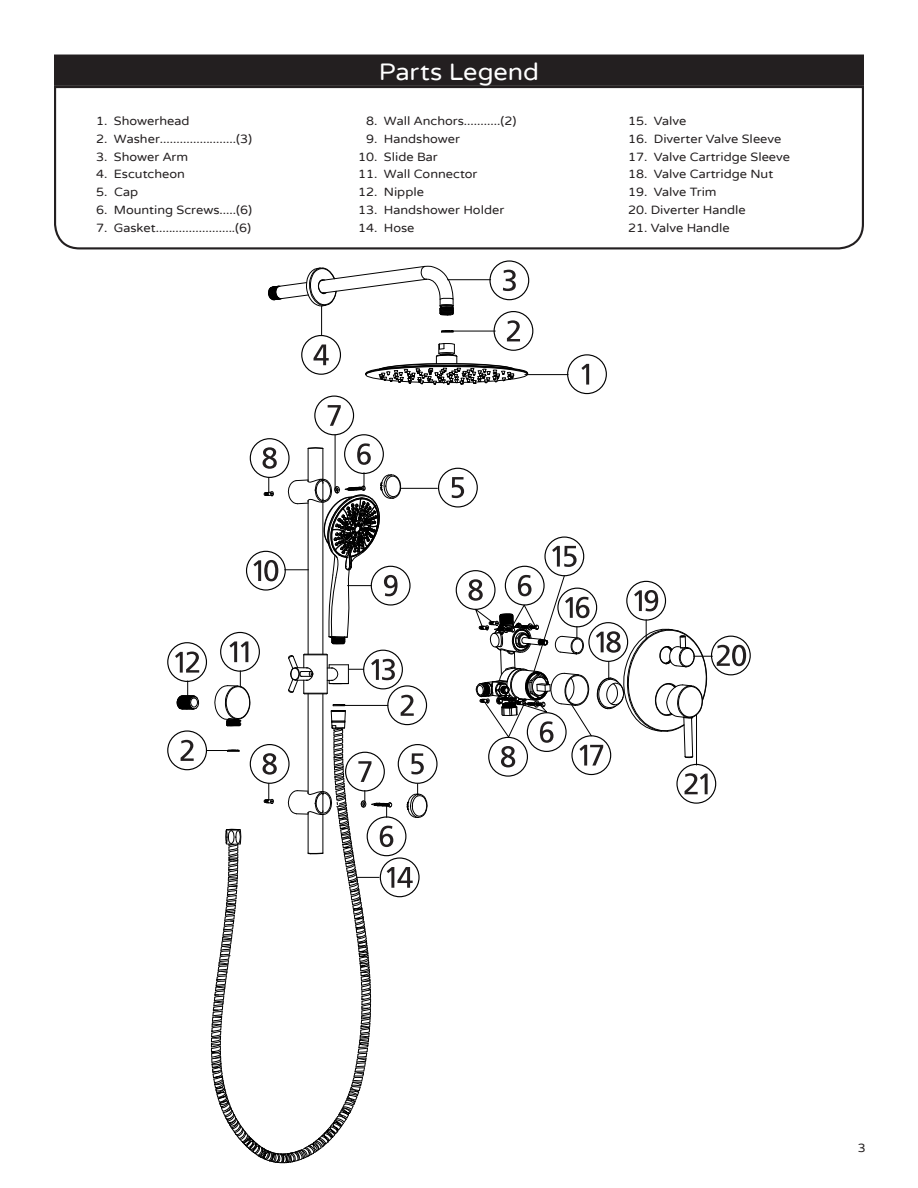
<style>
.page{position:relative;width:918px;height:1188px;background:#fff}
.page>*{position:absolute;margin:0;border:0;box-sizing:border-box;transform-origin:0 0}
.Header_BAR{font:24px "Varela Round";letter-spacing:-.005em;color:#fff;scale:1.05 1}
.Parts_List{font:12.15px "Varela Round";color:#231f20;scale:1.05 1}
.Page_Number{font:12px "Varela Round";color:#231f20;scale:1.05 1}
</style>
<div class="page">
<div style="left:54px;top:55px;width:810px;height:31px;background:#231f20"></div>
<svg style="left:54px;top:85px;width:810px;height:165px"></svg>
<div style="left:571px;top:735px;width:40px;height:40px;border:1px solid #000;border-radius:50%"></div>
<div style="left:167px;top:642px;width:40px;height:40px;border:1px solid #000;border-radius:50%"></div>
<div style="left:544px;top:536px;width:40px;height:40px;border:1px solid #000;border-radius:50%"></div>
<svg style="left:552px;top:546px;width:25px;height:21px"></svg>
<div style="left:711px;top:636px;width:40px;height:39px;border:1px solid #000;border-radius:50%"></div>
<div style="left:676px;top:764px;width:40px;height:40px;border:1px solid #000;border-radius:50%"></div>
<svg style="left:685px;top:773px;width:23px;height:21px"></svg>
<div style="left:489px;top:260px;width:40px;height:40px;border:1px solid #000;border-radius:50%"></div>
<svg style="left:452px;top:477px;width:12px;height:21px"></svg>
<div style="left:438px;top:468px;width:40px;height:40px;border:1px solid #000;border-radius:50%"></div>
<div style="left:398px;top:744px;width:40px;height:40px;border:1px solid #000;border-radius:50%"></div>
<svg style="left:581px;top:364px;width:8px;height:21px"></svg>
<div style="left:567px;top:354px;width:40px;height:40px;border:1px solid #000;border-radius:50%"></div>
<svg style="left:328px;top:405px;width:13px;height:21px"></svg>
<div style="left:314px;top:396px;width:40px;height:39px;border:1px solid #000;border-radius:50%"></div>
<div style="left:250px;top:438px;width:40px;height:40px;border:1px solid #000;border-radius:50%"></div>
<div style="left:494px;top:311px;width:39px;height:40px;border:1px solid #000;border-radius:50%"></div>
<hr style="left:525px;top:374px;width:43px;height:1px;background:#000">
<div style="left:167px;top:730px;width:40px;height:40px;border:1px solid #000;border-radius:50%"></div>
<div style="left:456px;top:570px;width:40px;height:40px;border:1px solid #000;border-radius:50%"></div>
<div style="left:488px;top:737px;width:40px;height:40px;border:1px solid #000;border-radius:50%"></div>
<hr style="left:335px;top:435px;width:1px;height:54px;background:#000">
<div style="left:344px;top:434px;width:40px;height:40px;border:1px solid #000;border-radius:50%"></div>
<div style="left:505px;top:566px;width:40px;height:40px;border:1px solid #000;border-radius:50%"></div>
<hr style="left:400px;top:488px;width:37px;height:1px;background:#000">
<svg style="left:175px;top:443px;width:253px;height:721px"></svg>
<svg style="left:268px;top:266px;width:260px;height:119px"></svg>
<svg style="left:469px;top:575px;width:277px;height:192px"></svg>
<p class="Parts_List" style="left:96px;top:114px;width:90px">1. Showerhead</p>
<p class="Parts_List" style="left:96px;top:132px;width:150px">2. Washer.......................(3)</p>
<p class="Parts_List" style="left:96px;top:150px;width:89px">3. Shower Arm</p>
<p class="Parts_List" style="left:96px;top:167px;width:86px">4. Escutcheon</p>
<p class="Parts_List" style="left:96px;top:185px;width:41px">5. Cap</p>
<p class="Parts_List" style="left:96px;top:203px;width:150px">6. Mounting Screws.....(6)</p>
<p class="Parts_List" style="left:96px;top:221px;width:149px">7. Gasket........................(6)</p>
<p class="Header_BAR" style="left:379px;top:58px;width:154px">Parts Legend</p>
<p class="Parts_List" style="left:366px;top:114px;width:144px">8. Wall Anchors...........(2)</p>
<p class="Parts_List" style="left:366px;top:132px;width:91px">9. Handshower</p>
<p class="Parts_List" style="left:358px;top:150px;width:77px">10. Slide Bar</p>
<p class="Parts_List" style="left:358px;top:167px;width:115px">11. Wall Connector</p>
<p class="Parts_List" style="left:358px;top:185px;width:64px">12. Nipple</p>
<p class="Parts_List" style="left:358px;top:203px;width:141px">13. Handshower Holder</p>
<p class="Parts_List" style="left:358px;top:221px;width:55px">14. Hose</p>
<p class="Parts_List" style="left:628px;top:114px;width:57px">15. Valve</p>
<p class="Parts_List" style="left:628px;top:132px;width:147px">16. Diverter Valve Sleeve</p>
<p class="Parts_List" style="left:628px;top:150px;width:156px">17. Valve Cartridge Sleeve</p>
<p class="Parts_List" style="left:628px;top:167px;width:140px">18. Valve Cartridge Nut</p>
<p class="Parts_List" style="left:628px;top:185px;width:86px">19. Valve Trim</p>
<p class="Parts_List" style="left:628px;top:203px;width:114px">20. Diverter Handle</p>
<p class="Parts_List" style="left:628px;top:221px;width:98px">21. Valve Handle</p>
<p class="Page_Number" style="left:858px;top:1141px;width:9px">3</p>
</div>
